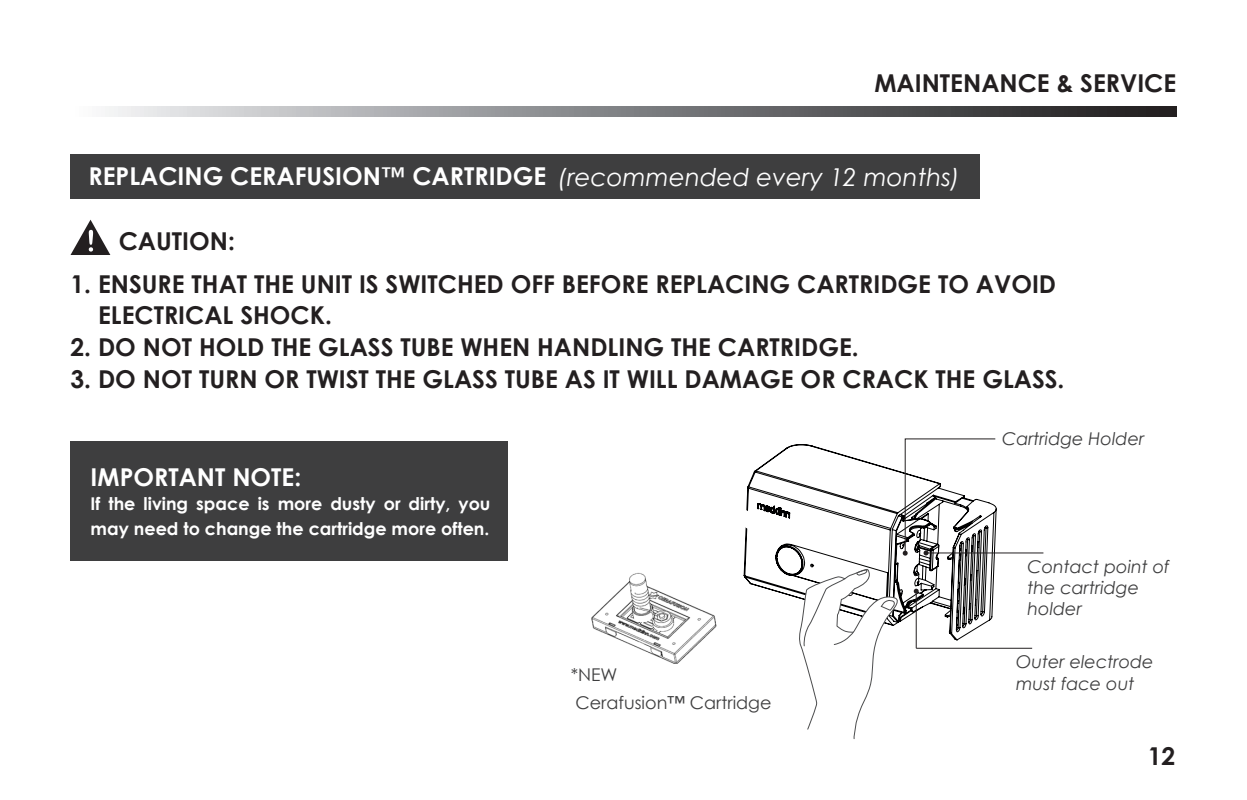
<style>
.page{position:relative;width:1247px;height:800px;background:#fff}
.page>*{position:absolute;margin:0;border:0;box-sizing:border-box;transform-origin:0 0}
.t1{font:700 24.53px/31.7px "Century Gothic";color:#231f20}
.t2{font:700 24.53px "Century Gothic";color:#fff}
.t3{font:700 17.55px/24.5px "Century Gothic";color:#fff}
.t4{font:italic 17.55px/21.2px "Century Gothic";color:#3e3e3f}
.t5{font:17.55px/28.1px "Century Gothic";color:#3e3e3f}
.s1{font-weight:400;font-style:italic}
</style>
<div class="page">
<svg style="left:743px;top:444px;width:253px;height:197px"></svg>
<img style="left:591px;top:572px;width:126px;height:92px">
<svg style="left:105px;top:107px;width:1071px;height:10px;background:#808082"></svg>
<div style="left:70px;top:154px;width:909px;height:44px;background:#3e3e3f"></div>
<svg style="left:70px;top:220px;width:40px;height:35px"></svg>
<div style="left:70px;top:441px;width:438px;height:119px;background:#3e3e3f"></div>
<svg style="left:798px;top:567px;width:104px;height:172px"></svg>
<svg style="left:902px;top:438px;width:93px;height:118px"></svg>
<svg style="left:913px;top:589px;width:5px;height:5px"></svg>
<hr style="left:927px;top:553px;width:116px;height:1px;background:#231f20">
<hr style="left:916px;top:648px;width:116px;height:1px;background:#231f20">
<hr style="left:915px;top:594px;width:1px;height:54px;background:#231f20">
<svg style="left:743px;top:493px;width:26px;height:44px"></svg>
<p class="t1" style="left:874px;top:66px;width:303px">MAINTENANCE &amp; SERVICE</p>
<p class="t2" style="left:88px;top:157px;width:873px">REPLACING CERAFUSION™ CARTRIDGE <span class="s1">(recommended every 12 months)</span></p>
<p class="t1" style="left:119px;top:224px;width:118px">CAUTION:</p>
<p class="t1" style="left:98px;top:267px;width:959px;text-indent:-28px">1. ENSURE THAT THE UNIT IS SWITCHED OFF BEFORE REPLACING CARTRIDGE TO AVOID<br>ELECTRICAL SHOCK.</p>
<p class="t1" style="left:70px;top:330px;width:789px">2. DO NOT HOLD THE GLASS TUBE WHEN HANDLING THE CARTRIDGE.</p>
<p class="t1" style="left:70px;top:362px;width:995px">3. DO NOT TURN OR TWIST THE GLASS TUBE AS IT WILL DAMAGE OR CRACK THE GLASS.</p>
<p class="t2" style="left:91px;top:458px;width:212px">IMPORTANT NOTE:</p>
<p class="t3" style="left:91px;top:491px;width:401px">If the living space is more dusty or dirty, you may need to change the cartridge more often.</p>
<p class="t5" style="left:570px;top:661px;width:202px">*NEW<br>Cerafusion™ Cartridge</p>
<p class="t4" style="left:1002px;top:428px;width:144px">Cartridge Holder</p>
<p class="t4" style="left:1027px;top:556px;width:144px">Contact point of the cartridge holder</p>
<p class="t4" style="left:1016px;top:651px;width:139px">Outer electrode must face out</p>
<p class="t1" style="left:1147px;top:739px;width:29px">12</p>
</div>
